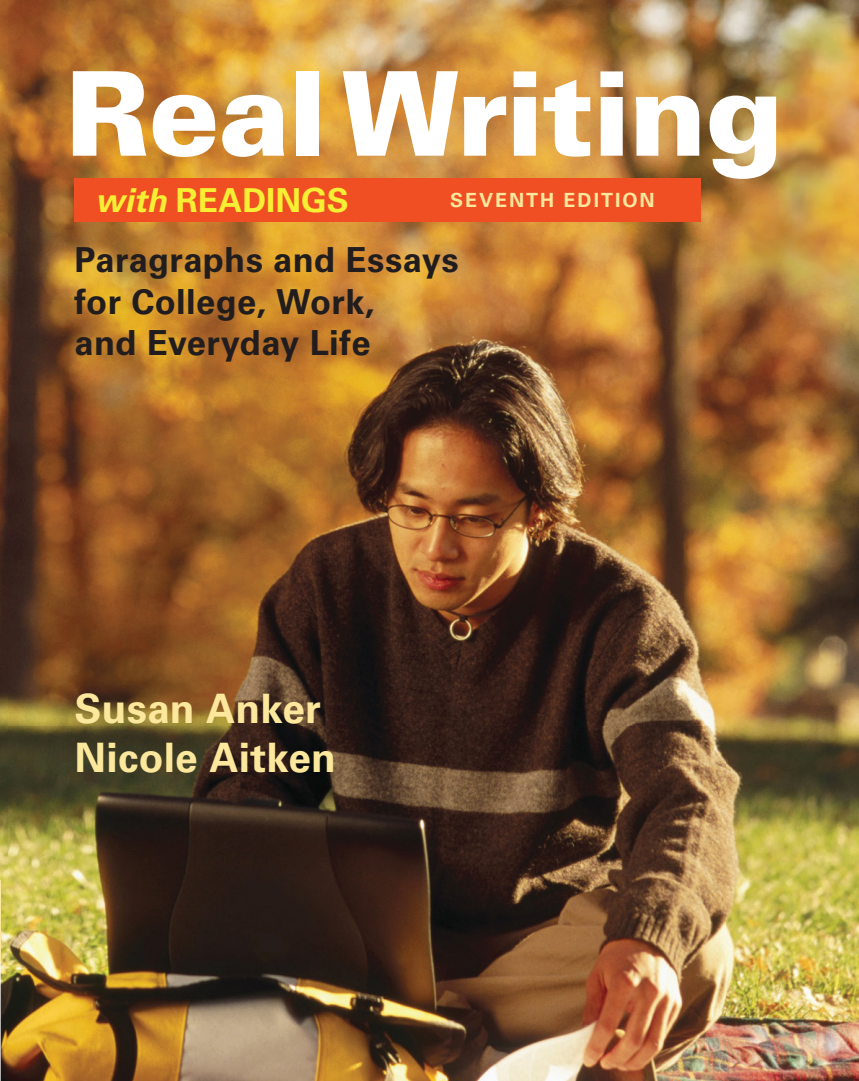
<style>
.page{position:relative;width:859px;height:1081px;background:#fff}
.page>*{position:absolute;margin:0;border:0;box-sizing:border-box;transform-origin:0 0}
.t1{font:900 117px "Univers LT Std";letter-spacing:-.015em;color:#fff}
.t2{font:700 40.5px/48.6px "Univers LT Std";letter-spacing:.005em;color:#fce89d}
.t3{font:700 34.5px/41.4px "Univers LT Std";letter-spacing:.01em;color:#211d1e}
.t4{font:700 33px "Univers LT Std";color:#f7ef33}
.t5{font:700 19.5px "Univers LT Std";letter-spacing:.1em;color:#fce89d}
.s1{font-style:italic}
</style>
<div class="page">
<svg style="left:0;top:0;width:1px;height:880px"></svg>
<img style="left:7px;top:0;width:717px;height:726px">
<img style="left:724px;top:0;width:134px;height:1080px">
<img style="left:1px;top:726px;width:724px;height:354px">
<img style="left:1px;top:0;width:6px;height:883px">
<div style="left:75px;top:178px;width:625px;height:44px;background:#f04f23"></div>
<hr style="left:0;top:880px;width:1px;height:82px;background:#fce89d">
<h1 class="t1" style="left:65px;top:47px;width:719px">Real Writing</h1>
<p class="t5" style="left:450px;top:192px;width:206px">SEVENTH EDITION</p>
<p class="t4" style="left:95px;top:186px;width:255px"><span class="s1">with</span> READINGS</p>
<p class="t3" style="left:75px;top:241px;width:385px">Paragraphs and Essays for College, Work,<br>and Everyday Life</p>
<p class="t2" style="left:75px;top:687px;width:263px">Susan Anker<br>Nicole Aitken</p>
</div>
